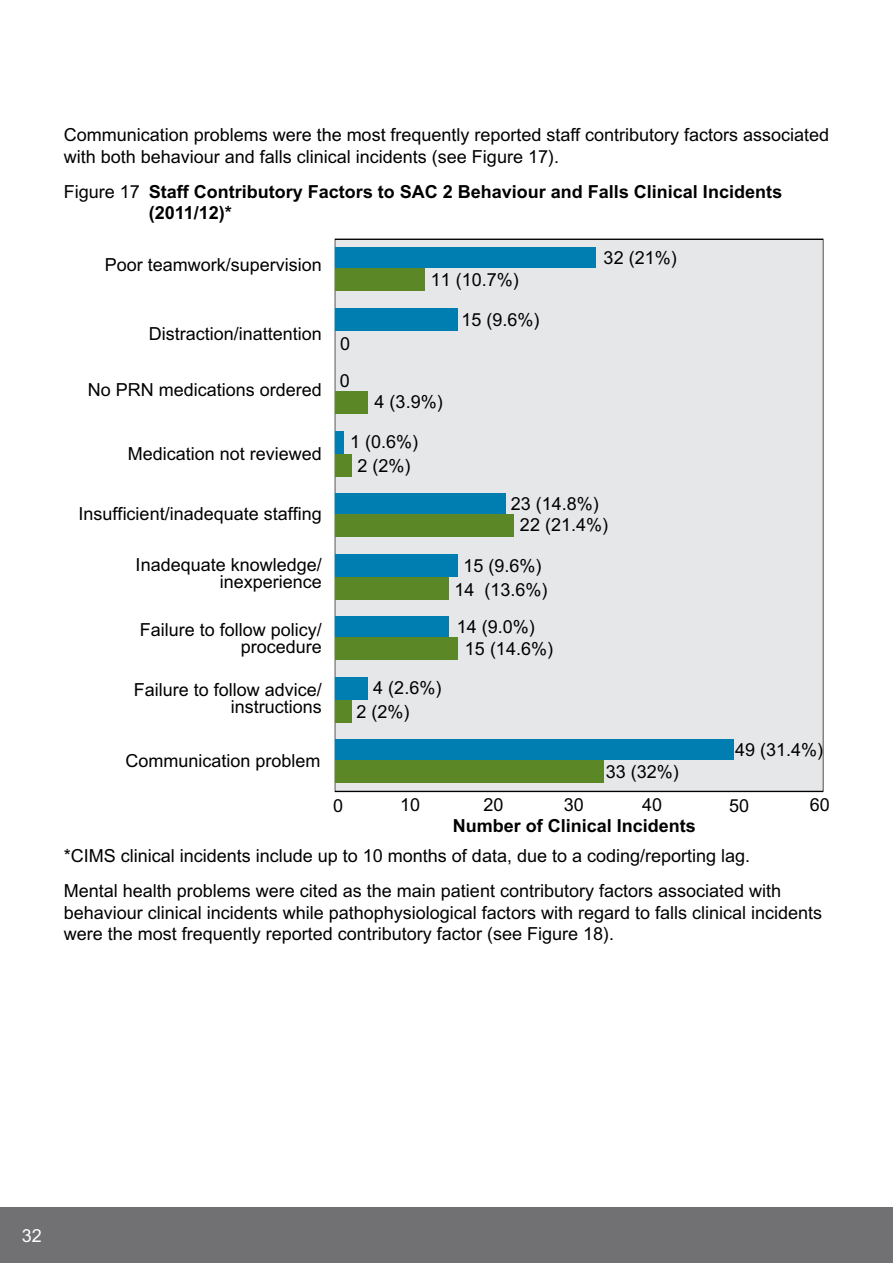
<style>
.page{position:relative;width:893px;height:1263px;background:#fff}
.page>*{position:absolute;margin:0;border:0;box-sizing:border-box;transform-origin:0 0}
.t1{font:18px/21.8px "Arial MT Std";color:#000}
.t2{font:18px/17px "Arial";color:#000;text-align:right}
.t3{font:700 18px/21.8px "Arial MT Std";color:#000}
.t4{font:700 18px "Arial";color:#000}
.t5{font:18px "Arial MT Std";color:#fff}
.s1{font-weight:400}
</style>
<div class="page">
<div style="left:0;top:1208px;width:893px;height:55px;background:#717073"></div>
<div style="left:335px;top:239px;width:488px;height:552px;background:#e6e7e8"></div>
<div style="left:335px;top:760px;width:268px;height:23px;background:#5c8727"></div>
<div style="left:335px;top:700px;width:16px;height:23px;background:#5c8727"></div>
<div style="left:335px;top:637px;width:122px;height:23px;background:#5c8727"></div>
<div style="left:335px;top:577px;width:114px;height:23px;background:#5c8727"></div>
<div style="left:335px;top:514px;width:178px;height:23px;background:#5c8727"></div>
<div style="left:335px;top:454px;width:16px;height:23px;background:#5c8727"></div>
<div style="left:335px;top:391px;width:32px;height:23px;background:#5c8727"></div>
<div style="left:335px;top:268px;width:90px;height:23px;background:#5c8727"></div>
<div style="left:335px;top:740px;width:398px;height:20px;background:#007db1"></div>
<div style="left:335px;top:677px;width:32px;height:23px;background:#007db1"></div>
<div style="left:335px;top:617px;width:114px;height:20px;background:#007db1"></div>
<div style="left:335px;top:554px;width:122px;height:23px;background:#007db1"></div>
<div style="left:335px;top:494px;width:170px;height:20px;background:#007db1"></div>
<div style="left:335px;top:431px;width:8px;height:23px;background:#007db1"></div>
<div style="left:335px;top:308px;width:122px;height:23px;background:#007db1"></div>
<div style="left:335px;top:248px;width:260px;height:20px;background:#007db1"></div>
<p class="t1" style="left:64px;top:124px;width:767px">Communication problems were the most frequently reported staff contributory factors associated with both behaviour and falls clinical incidents (see Figure 17).</p>
<p class="t3" style="left:149px;top:180px;width:635px;text-indent:-85px"><span class="s1">Figure 17</span> Staff Contributory Factors to SAC 2 Behaviour and Falls Clinical Incidents (2011/12)*</p>
<p class="t2" style="left:105px;top:258px;width:219px">Poor teamwork/supervision</p>
<p class="t2" style="left:149px;top:326px;width:175px">Distraction/inattention</p>
<p class="t2" style="left:88px;top:383px;width:236px">No PRN medications ordered</p>
<p class="t2" style="left:128px;top:447px;width:196px">Medication not reviewed</p>
<p class="t2" style="left:79px;top:507px;width:245px">Insufficient/inadequate staffing</p>
<p class="t2" style="left:136px;top:558px;width:188px">Inadequate knowledge/ inexperience</p>
<p class="t2" style="left:140px;top:623px;width:184px">Failure to follow policy/ procedure</p>
<p class="t2" style="left:134px;top:683px;width:190px">Failure to follow advice/ instructions</p>
<p class="t2" style="left:125px;top:753px;width:197px">Communication problem</p>
<p class="t2" style="left:431px;top:273px;width:90px">11 (10.7%)</p>
<p class="t2" style="left:340px;top:327px;width:12px;line-height:36.8px;text-align:left">0<br>0</p>
<p class="t2" style="left:375px;top:395px;width:70px">4 (3.9%)</p>
<p class="t2" style="left:350px;top:435px;width:70px">1 (0.6%)</p>
<p class="t2" style="left:358px;top:459px;width:55px">2 (2%)</p>
<p class="t2" style="left:462px;top:312px;width:80px">15 (9.6%)</p>
<p class="t2" style="left:604px;top:251px;width:75px">32 (21%)</p>
<p class="t2" style="left:511px;top:497px;width:90px">23 (14.8%)</p>
<p class="t2" style="left:520px;top:518px;width:90px">22 (21.4%)</p>
<p class="t2" style="left:463px;top:558px;width:80px">15 (9.6%)</p>
<p class="t2" style="left:454px;top:582px;width:95px">14 (13.6%)</p>
<p class="t2" style="left:457px;top:620px;width:80px">14 (9.0%)</p>
<p class="t2" style="left:373px;top:681px;width:70px">4 (2.6%)</p>
<p class="t2" style="left:357px;top:705px;width:55px">2 (2%)</p>
<p class="t2" style="left:465px;top:642px;width:90px">15 (14.6%)</p>
<p class="t2" style="left:606px;top:765px;width:75px">33 (32%)</p>
<p class="t2" style="left:735px;top:743px;width:90px">49 (31.4%)</p>
<p class="t2" style="left:333px;top:798px;width:12px">0</p>
<p class="t2" style="left:400px;top:798px;width:22px">10</p>
<p class="t2" style="left:484px;top:798px;width:22px">20</p>
<p class="t2" style="left:564px;top:797px;width:22px">30</p>
<p class="t2" style="left:642px;top:798px;width:22px">40</p>
<p class="t2" style="left:729px;top:798px;width:22px">50</p>
<p class="t2" style="left:810px;top:798px;width:22px">60</p>
<p class="t4" style="left:453px;top:816px;width:245px">Number of Clinical Incidents</p>
<p class="t1" style="left:64px;top:839px;width:719px;line-height:34.5px">*CIMS clinical incidents include up to 10 months of data, due to a coding/reporting lag.<br>Mental health problems were cited as the main patient contributory factors associated with</p>
<p class="t1" style="left:64px;top:901px;width:760px">behaviour clinical incidents while pathophysiological factors with regard to falls clinical incidents were the most frequently reported contributory factor (see Figure 18).</p>
<p class="t2" style="left:471px;top:843px;width:190px">Staff Factors Behaviour</p>
<p class="t5" style="left:22px;top:1225px;width:22px">32</p>
</div>
